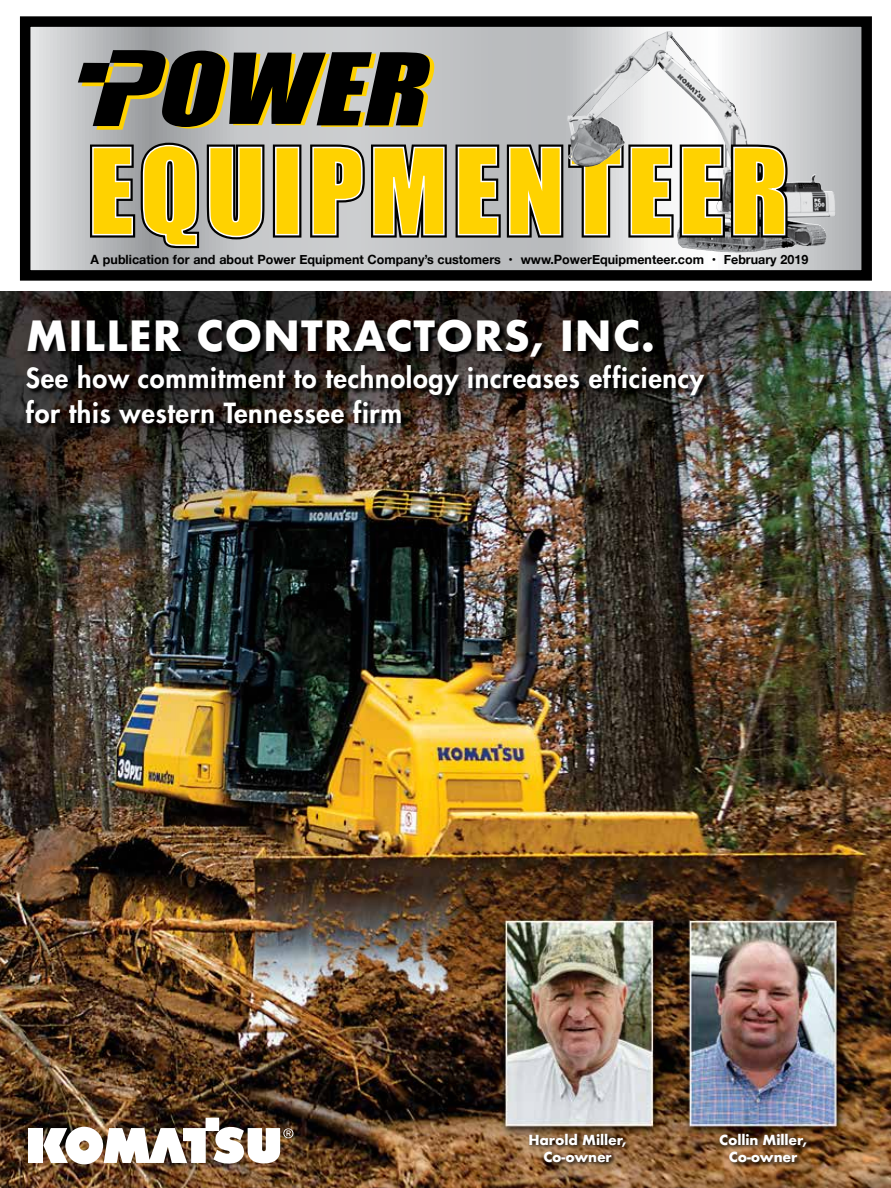
<style>
.page{position:relative;width:891px;height:1188px;background:#fff}
.page>*{position:absolute;margin:0;border:0;box-sizing:border-box;transform-origin:0 0}
.t1{font:700 40.5px "Futura";letter-spacing:.025em;color:#fff}
.t2{font:800 27px/34.5px "Futura";letter-spacing:.025em;color:#fff}
.t3{font:700 13.5px/17.4px "Futura";letter-spacing:-.005em;color:#fff;text-align:center}
.t4{font:700 12.75px "Helvetica Neue";color:#000}
</style>
<div class="page">
<img style="left:0;top:292px;width:891px;height:896px">
<svg style="left:31px;top:27px;width:830px;height:243px;background:#c4c5c7"></svg>
<svg style="left:78px;top:50px;width:357px;height:80px;background:#4f4b35"></svg>
<img style="left:567px;top:31px;width:102px;height:106px">
<svg style="left:90px;top:145px;width:45px;height:93px;background:#caaf30"></svg>
<svg style="left:141px;top:143px;width:58px;height:105px;background:#ccb12f"></svg>
<svg style="left:207px;top:145px;width:57px;height:94px;background:#d3b426"></svg>
<svg style="left:273px;top:145px;width:28px;height:93px;background:#d2b320"></svg>
<svg style="left:310px;top:145px;width:55px;height:93px;background:#d1b945"></svg>
<svg style="left:371px;top:145px;width:76px;height:93px;background:#d6b723"></svg>
<svg style="left:456px;top:145px;width:45px;height:93px;background:#ceb334"></svg>
<svg style="left:507px;top:145px;width:167px;height:93px;background:#cdb74e"></svg>
<svg style="left:680px;top:145px;width:45px;height:93px;background:#d1b536"></svg>
<svg style="left:731px;top:145px;width:57px;height:93px;background:#d0b225"></svg>
<div style="left:20px;top:16px;width:852px;height:265px;border:10px solid #000"></div>
<div style="left:29px;top:1128px;width:14px;height:35px;background:#fff"></div>
<img style="left:43px;top:1118px;width:250px;height:46px">
<svg style="left:27px;top:319px;width:683px;height:110px;background:#26211e"></svg>
<svg style="left:527px;top:1132px;width:106px;height:37px;background:#775636"></svg>
<svg style="left:718px;top:1132px;width:95px;height:37px;background:#744f2c"></svg>
<p class="t4" style="left:91px;top:250px;width:719px">A publication for and about Power Equipment Company’s customers • www.PowerEquipmenteer.com • February 2019</p>
<h1 class="t1" style="left:26px;top:306px;width:631px">MILLER CONTRACTORS, INC.</h1>
<h2 class="t2" style="left:26px;top:360px;width:680px">See how commitment to technology increases efficiency for this western Tennessee firm</h2>
<p class="t3" style="left:528px;top:1131px;width:100px">Harold Miller,<br>Co-owner</p>
<p class="t3" style="left:719px;top:1131px;width:90px">Collin Miller,<br>Co-owner</p>
</div>
